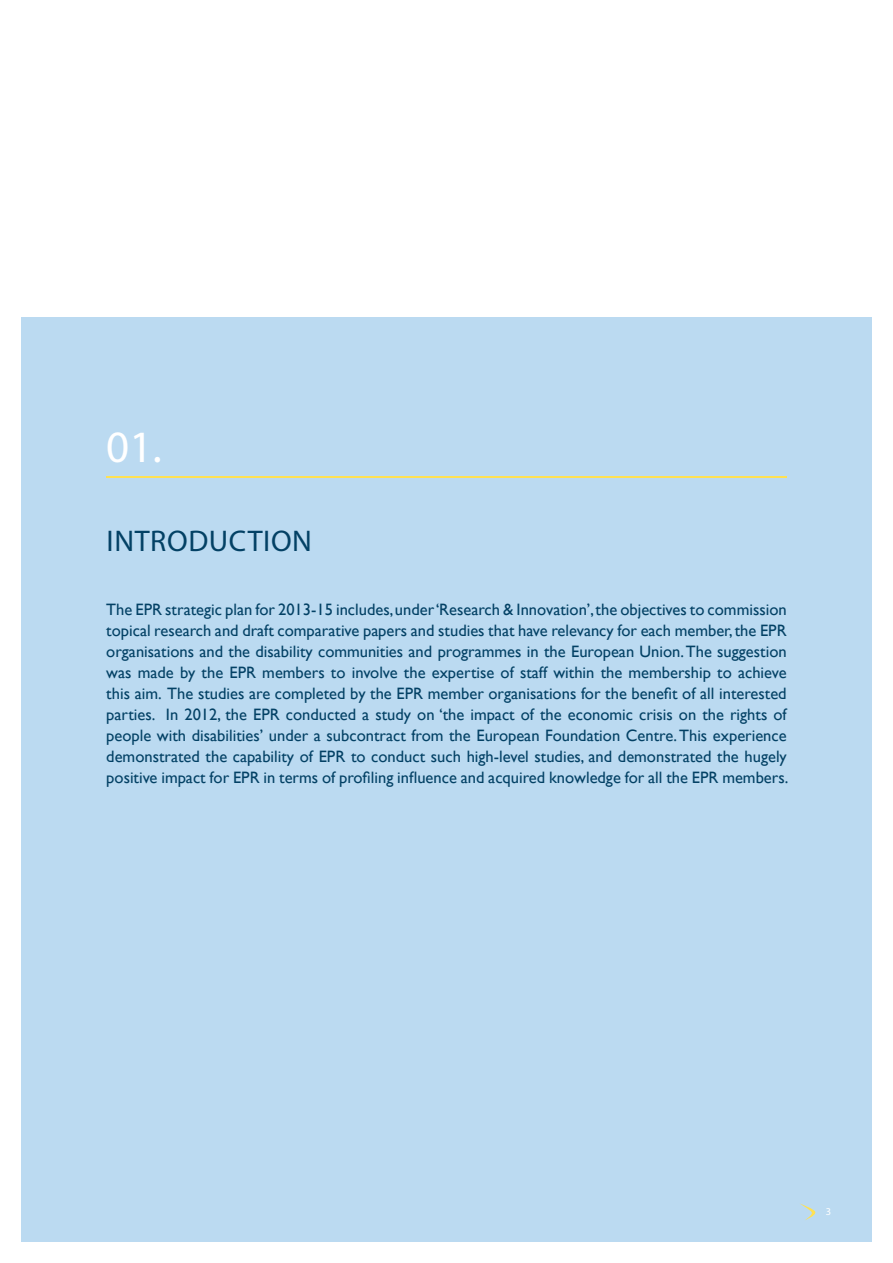
<style>
.page{position:relative;width:893px;height:1263px;background:#fff}
.page>*{position:absolute;margin:0;border:0;box-sizing:border-box;transform-origin:0 0}
.t1{font:45px "Myriad Pro";color:#fff}
.t2{font:30px "Myriad Pro";letter-spacing:.02em;color:#034165}
.t3{font:16.5px/21px "Gill Sans";color:#034165;text-align:justify}
.t4{font:10.5px "Myriad Pro";color:#fff}
</style>
<div class="page">
<div style="left:21px;top:317px;width:851px;height:925px;background:#bbdaf1"></div>
<svg style="left:800px;top:1203px;width:16px;height:17px"></svg>
<hr style="left:106px;top:476px;width:681px;height:2px;background:#ffe152">
<h1 class="t1" style="left:106px;top:419px;width:57px">01.</h1>
<h2 class="t2" style="left:107px;top:523px;width:207px">INTRODUCTION</h2>
<p class="t3" style="left:106px;top:599px;width:683px">The EPR strategic plan for 2013-15 includes, under ‘Research &amp; Innovation’, the objectives to commission topical research and draft comparative papers and studies that have relevancy for each member, the EPR organisations and the disability communities and programmes in the European Union. The suggestion was made by the EPR members to involve the expertise of staff within the membership to achieve this aim. The studies are completed by the EPR member organisations for the benefit of all interested parties. In 2012, the EPR conducted a study on ‘the impact of the economic crisis on the rights of people with disabilities’ under a subcontract from the European Foundation Centre. This experience demonstrated the capability of EPR to conduct such high-level studies, and demonstrated the hugely positive impact for EPR in terms of profiling influence and acquired knowledge for all the EPR members.</p>
<p class="t4" style="left:826px;top:1204px;width:7px">3</p>
</div>
